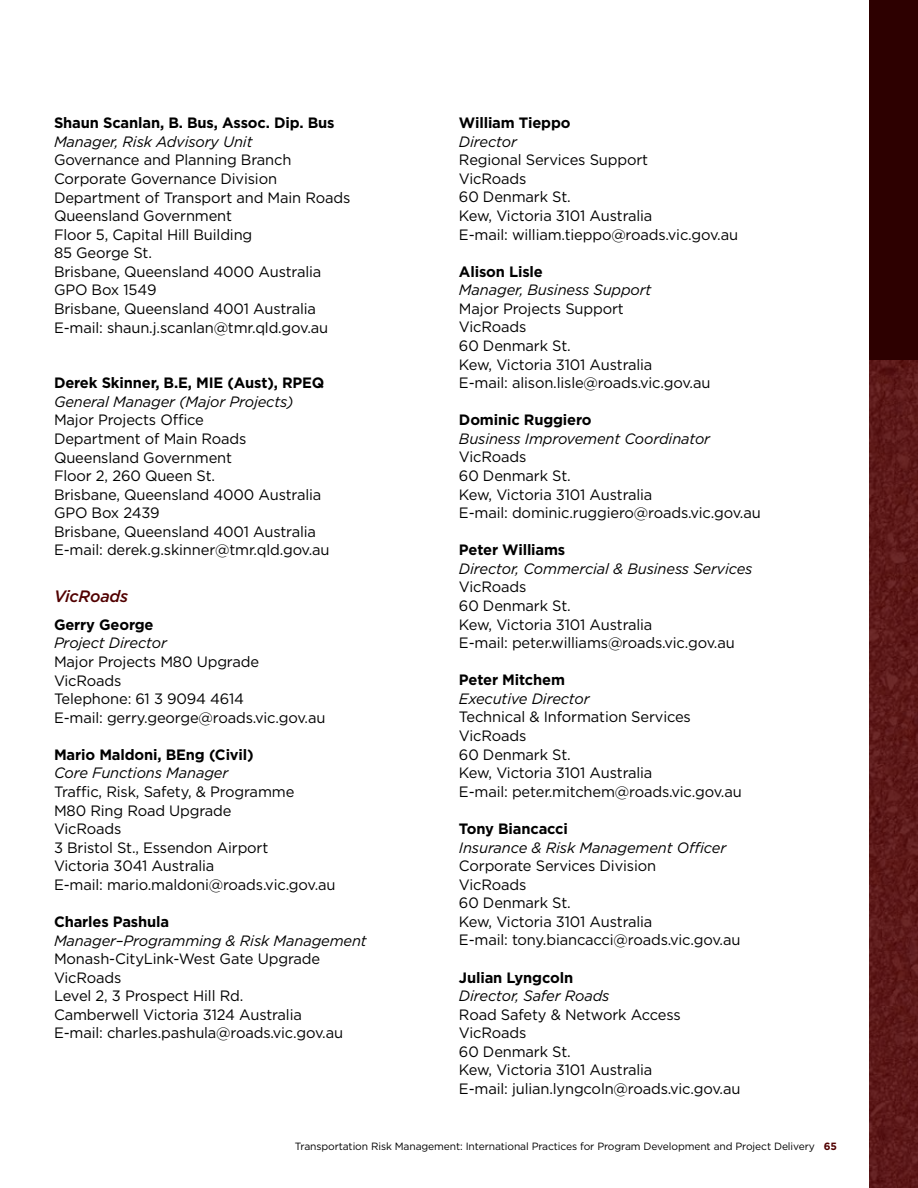
<style>
.page{position:relative;width:918px;height:1188px;background:#fff}
.page>*{position:absolute;margin:0;border:0;box-sizing:border-box;transform-origin:0 0}
.t1{font:italic 500 16.5px "Gotham";letter-spacing:-.01em;color:#510000}
.t2{font:15px/18.6px "Gotham";letter-spacing:-.01em;color:#000}
.t3{font:italic 15px "Gotham";letter-spacing:-.01em;color:#000}
.t4{font:700 15px "Gotham";letter-spacing:-.01em;color:#000}
.t5{font:10.5px "Gotham";letter-spacing:-.01em;color:#000}
.s1{font-weight:700;color:#510000}
</style>
<div class="page">
<img style="left:870px;top:359px;width:48px;height:829px">
<div style="left:869px;top:0;width:49px;height:359px;background:#2d0000"></div>
<p class="t4" style="left:54px;top:113px;width:282px">Shaun Scanlan, B. Bus, Assoc. Dip. Bus</p>
<p class="t3" style="left:54px;top:132px;width:200px">Manager, Risk Advisory Unit</p>
<p class="t2" style="left:54px;top:151px;width:298px">Governance and Planning Branch<br>Corporate Governance D ivision<br>Department of Transport and Main Roads<br>Queensland Government<br>Floor 5, Capital Hill Building<br>85 George St.<br>Brisbane, Queensland 4000 Australia<br>GPO Box 1549<br>Brisbane, Queensland 4001 Australia<br>E-mail: shaun.j.scanlan@tmr.qld.gov.au</p>
<p class="t4" style="left:54px;top:373px;width:272px">Derek Skinner, B.E, MIE (Aust), RPEQ</p>
<p class="t3" style="left:54px;top:392px;width:241px">General Manager (Major Projects)</p>
<p class="t2" style="left:54px;top:411px;width:277px">M ajor Projects Office<br>Department of Main Roads<br>Queensland Government<br>Floor 2, 260 Queen St.<br>Brisbane, Queensland 4000 Australia<br>GPO Box 2439<br>Brisbane, Queensland 4001 Australia<br>E-mail: derek.g.skinner@tmr.qld.gov.au</p>
<p class="t1" style="left:54px;top:585px;width:76px">VicRoads</p>
<p class="t4" style="left:54px;top:615px;width:101px">Gerry George</p>
<p class="t3" style="left:54px;top:634px;width:114px">Project Director</p>
<p class="t2" style="left:54px;top:652px;width:273px">Major Projects M80 U pgrade<br>VicRoads<br>Telephone: 61 3 9094 4614<br>E-mail: gerry.george@roads.vic.gov.au</p>
<p class="t4" style="left:54px;top:745px;width:201px">Mario Maldoni, BEng (Civil)</p>
<p class="t3" style="left:54px;top:764px;width:176px">Core Functions Manager</p>
<p class="t2" style="left:54px;top:782px;width:283px">Traffic, Risk, Safety, &amp; Programme<br>M80 Ring Road U pgrade<br>VicRoads<br>3 Bristol St., Essendon Airport<br>Victoria 3041 Australia<br>E-mail: mario.maldoni@roads.vic.gov.au</p>
<p class="t4" style="left:54px;top:912px;width:117px">Charles Pashula</p>
<p class="t3" style="left:54px;top:931px;width:314px">Manager–Programming &amp; Risk Management</p>
<p class="t2" style="left:54px;top:949px;width:291px">Monash-CityLink-West Gate U pgrade<br>VicRoads<br>Level 2, 3 Prospect Hill Rd.<br>Camberwell Victoria 3124 Australia<br>E-mail: charles.pashula@roads.vic.gov.au</p>
<p class="t4" style="left:459px;top:113px;width:113px">William Tieppo</p>
<p class="t3" style="left:459px;top:132px;width:60px">Director</p>
<p class="t2" style="left:459px;top:150px;width:281px">Regional Services Support<br>VicRoads<br>60 Denmark St.<br>Kew, Victoria 3101 Australia<br>E-mail: william.tieppo@roads.vic.gov.au</p>
<p class="t4" style="left:459px;top:262px;width:85px">Alison Lisle</p>
<p class="t3" style="left:459px;top:280px;width:194px">Manager, Business Support</p>
<p class="t2" style="left:459px;top:299px;width:253px">Major Projects Support<br>VicRoads<br>60 Denmark St.<br>Kew, Victoria 3101 Australia<br>E-mail: alison.lisle@roads.vic.gov.au</p>
<p class="t4" style="left:459px;top:410px;width:134px">Dominic Ruggiero</p>
<p class="t3" style="left:459px;top:429px;width:253px">Business Improvement Coordinator</p>
<p class="t2" style="left:459px;top:448px;width:303px">VicRoads<br>60 Denmark St.<br>Kew, Victoria 3101 Australia<br>E-mail: dominic.ruggiero@roads.vic.gov.au</p>
<p class="t4" style="left:459px;top:540px;width:108px">Peter Williams</p>
<p class="t3" style="left:459px;top:559px;width:295px">Director, Commercial &amp; Business Services</p>
<p class="t2" style="left:459px;top:578px;width:277px">VicRoads<br>60 Denmark St.<br>Kew, Victoria 3101 Australia<br>E-mail: peter.williams@roads.vic.gov.au</p>
<p class="t4" style="left:459px;top:670px;width:108px">Peter Mitchem</p>
<p class="t3" style="left:459px;top:689px;width:132px">Executive Director</p>
<p class="t2" style="left:459px;top:708px;width:284px">Technical &amp; Information Services<br>VicRoads<br>60 Denmark St.<br>Kew, Victoria 3101 Australia<br>E-mail: peter.mitchem@roads.vic.gov.au</p>
<p class="t4" style="left:459px;top:819px;width:111px">Tony Biancacci</p>
<p class="t3" style="left:459px;top:838px;width:269px">Insurance &amp; Risk Management Officer</p>
<p class="t2" style="left:459px;top:856px;width:283px">Corporate Services D ivision<br>VicRoads<br>60 Denmark St.<br>Kew, Victoria 3101 Australia<br>E-mail: tony.biancacci@roads.vic.gov.au</p>
<p class="t4" style="left:459px;top:967px;width:116px">Julian Lyngcoln</p>
<p class="t3" style="left:459px;top:986px;width:152px">Director, Safer Roads</p>
<p class="t2" style="left:459px;top:1005px;width:283px">Road Safety &amp; Network Access<br>VicRoads<br>60 Denmark St.<br>Kew, Victoria 3101 Australia<br>E-mail: julian.lyngcoln@roads.vic.gov.au</p>
<p class="t5" style="left:295px;top:1139px;width:544px">Transportation Risk Management: International Practices for Program Development and Project Delivery <span class="s1">65</span></p>
</div>
